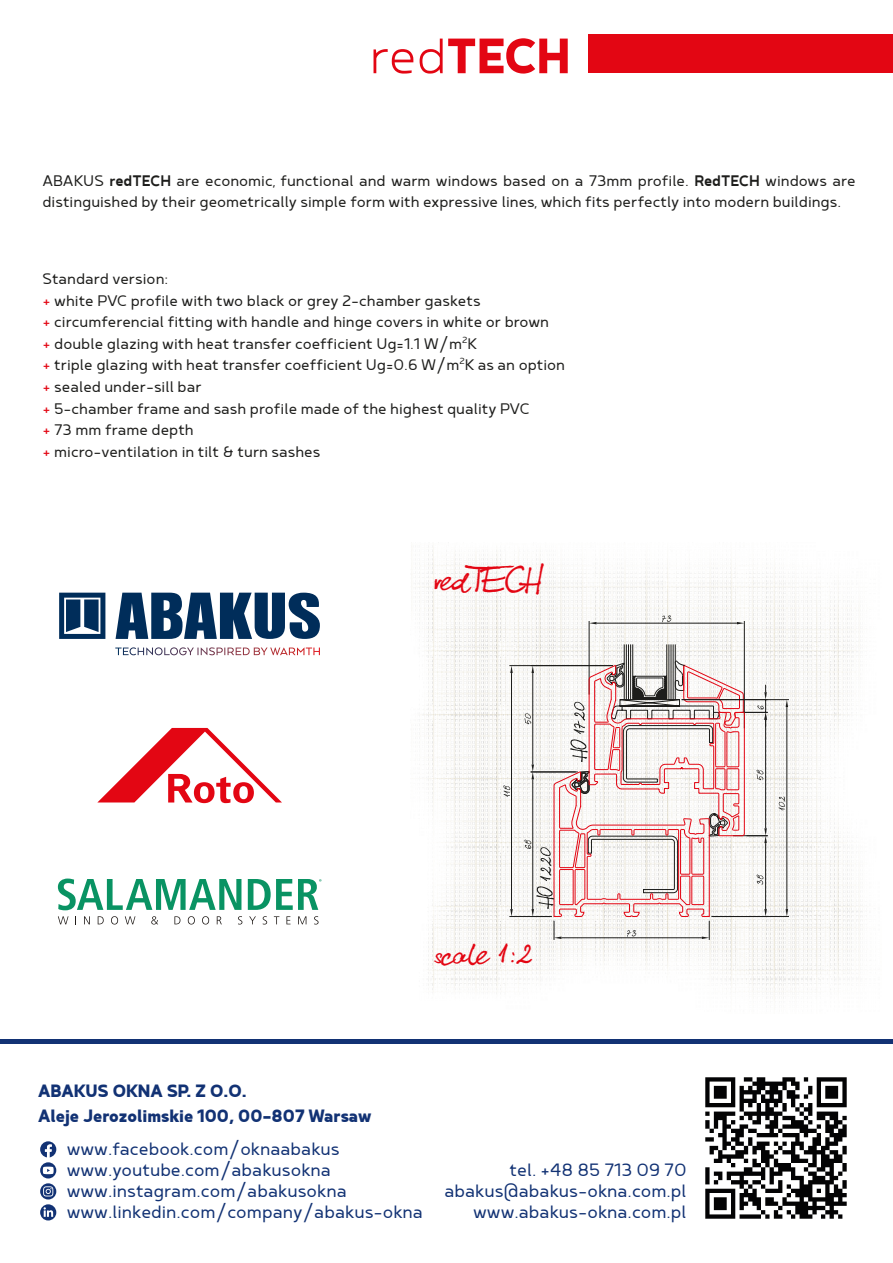
<style>
.page{position:relative;width:893px;height:1263px;background:#fff}
.page>*{position:absolute;margin:0;border:0;box-sizing:border-box;transform-origin:0 0}
.t1{font:700 58.65px "Betm";color:#e30613}
.t2{font:42px "Kuba reczny";color:#e30613}
.t3{font:300 21px/21px "Betm";color:#123274;text-align:right}
.t4{font:700 21px/25.2px "Betm";color:#123274}
.t5{font:300 18px/21.6px "Betm";color:#1d1d1b}
.s1{font-weight:300}
.s2{font-weight:500}
.s3{color:#e30613}
</style>
<div class="page">
<hr style="left:0;top:1039px;width:893px;height:4px;background:#123274">
<svg style="left:97px;top:728px;width:185px;height:75px"></svg>
<svg style="left:58px;top:878px;width:183px;height:32px"></svg>
<svg style="left:248px;top:879px;width:73px;height:31px"></svg>
<svg style="left:58px;top:916px;width:11px;height:8px"></svg>
<svg style="left:84px;top:916px;width:6px;height:8px"></svg>
<svg style="left:98px;top:916px;width:6px;height:8px"></svg>
<svg style="left:111px;top:916px;width:7px;height:8px"></svg>
<svg style="left:125px;top:916px;width:10px;height:8px"></svg>
<svg style="left:151px;top:916px;width:7px;height:8px"></svg>
<svg style="left:174px;top:916px;width:6px;height:8px"></svg>
<svg style="left:188px;top:916px;width:7px;height:8px"></svg>
<svg style="left:202px;top:916px;width:7px;height:8px"></svg>
<svg style="left:217px;top:916px;width:5px;height:8px"></svg>
<svg style="left:238px;top:916px;width:4px;height:8px"></svg>
<svg style="left:249px;top:916px;width:7px;height:8px"></svg>
<svg style="left:263px;top:916px;width:4px;height:8px"></svg>
<svg style="left:274px;top:916px;width:5px;height:8px"></svg>
<svg style="left:286px;top:916px;width:5px;height:8px"></svg>
<svg style="left:298px;top:916px;width:8px;height:8px"></svg>
<svg style="left:314px;top:916px;width:5px;height:8px"></svg>
<svg style="left:59px;top:593px;width:261px;height:46px"></svg>
<svg style="left:130px;top:647px;width:190px;height:8px"></svg>
<img style="left:415px;top:546px;width:448px;height:454px">
<hr style="left:509px;top:916px;width:43px;height:1px;background:#1d1d1b">
<hr style="left:509px;top:665px;width:104px;height:1px;background:#1d1d1b">
<hr style="left:511px;top:673px;width:1px;height:236px;background:#1d1d1b">
<svg style="left:510px;top:909px;width:3px;height:7px"></svg>
<svg style="left:510px;top:666px;width:3px;height:7px"></svg>
<hr style="left:682px;top:699px;width:107px;height:1px;background:#1d1d1b">
<hr style="left:711px;top:916px;width:78px;height:1px;background:#1d1d1b">
<hr style="left:787px;top:707px;width:1px;height:202px;background:#1d1d1b">
<svg style="left:786px;top:700px;width:2px;height:7px"></svg>
<svg style="left:786px;top:909px;width:2px;height:7px"></svg>
<svg style="left:778px;top:796px;width:7px;height:14px"></svg>
<svg style="left:503px;top:785px;width:8px;height:12px"></svg>
<svg style="left:524px;top:615px;width:244px;height:325px"></svg>
<img style="left:705px;top:1077px;width:142px;height:142px">
<svg style="left:40px;top:1183px;width:16px;height:16px"></svg>
<svg style="left:43px;top:1186px;width:10px;height:10px"></svg>
<svg style="left:40px;top:1162px;width:16px;height:16px"></svg>
<svg style="left:43px;top:1166px;width:11px;height:8px"></svg>
<svg style="left:40px;top:1204px;width:16px;height:16px"></svg>
<svg style="left:44px;top:1207px;width:9px;height:10px"></svg>
<svg style="left:40px;top:1141px;width:16px;height:16px"></svg>
<div style="left:588px;top:35px;width:305px;height:38px;background:#e30613"></div>
<h1 class="t1" style="left:369px;top:19px;width:203px"><span class="s1">red</span>TECH</h1>
<p class="t5" style="left:42px;top:169px;width:815px">ABAKUS <span class="s2">redTECH</span> are economic, functional and warm windows based on a 73mm profile. <span class="s2">RedTECH</span> windows are distinguished by their geometrically simple form with expressive lines, which fits perfectly into modern buildings.</p>
<p class="t5" style="left:42px;top:267px;width:524px">Standard version:<br><span class="s3">+</span> white PVC profile with two black or grey 2-chamber gaskets<br><span class="s3">+</span> circumferencial fitting with handle and hinge covers in white or brown<br><span class="s3">+</span> double glazing with heat transfer coefficient Ug=1.1 W/m<sup>2</sup>K<br><span class="s3">+</span> triple glazing with heat transfer coefficient Ug=0.6 W/m<sup>2</sup>K as an option <span class="s3">+</span> sealed under-sill bar<br><span class="s3">+</span> 5-chamber frame and sash profile made of the highest quality PVC<br><span class="s3">+</span> 73 mm frame depth<br><span class="s3">+</span> micro-ventilation in tilt &amp; turn sashes</p>
<h2 class="t2" style="left:434px;top:562px;width:109px">redTECH</h2>
<h2 class="t2" style="left:434px;top:937px;width:101px">scale 1:2</h2>
<p class="t4" style="left:38px;top:1077px;width:335px">ABAKUS OKNA SP. Z O.O.<br>Aleje Jerozolimskie 100, 00-807 Warsaw</p>
<p class="t3" style="left:67px;top:1138px;width:358px;text-align:left">www.facebook.com/oknaabakus www.youtube.com/abakusokna www.instagram.com/abakusokna www.linkedin.com/company/abakus-okna</p>
<p class="t3" style="left:444px;top:1159px;width:244px">tel. +48 85 713 09 70 abakus@abakus-okna.com.pl www.abakus-okna.com.pl</p>
</div>
